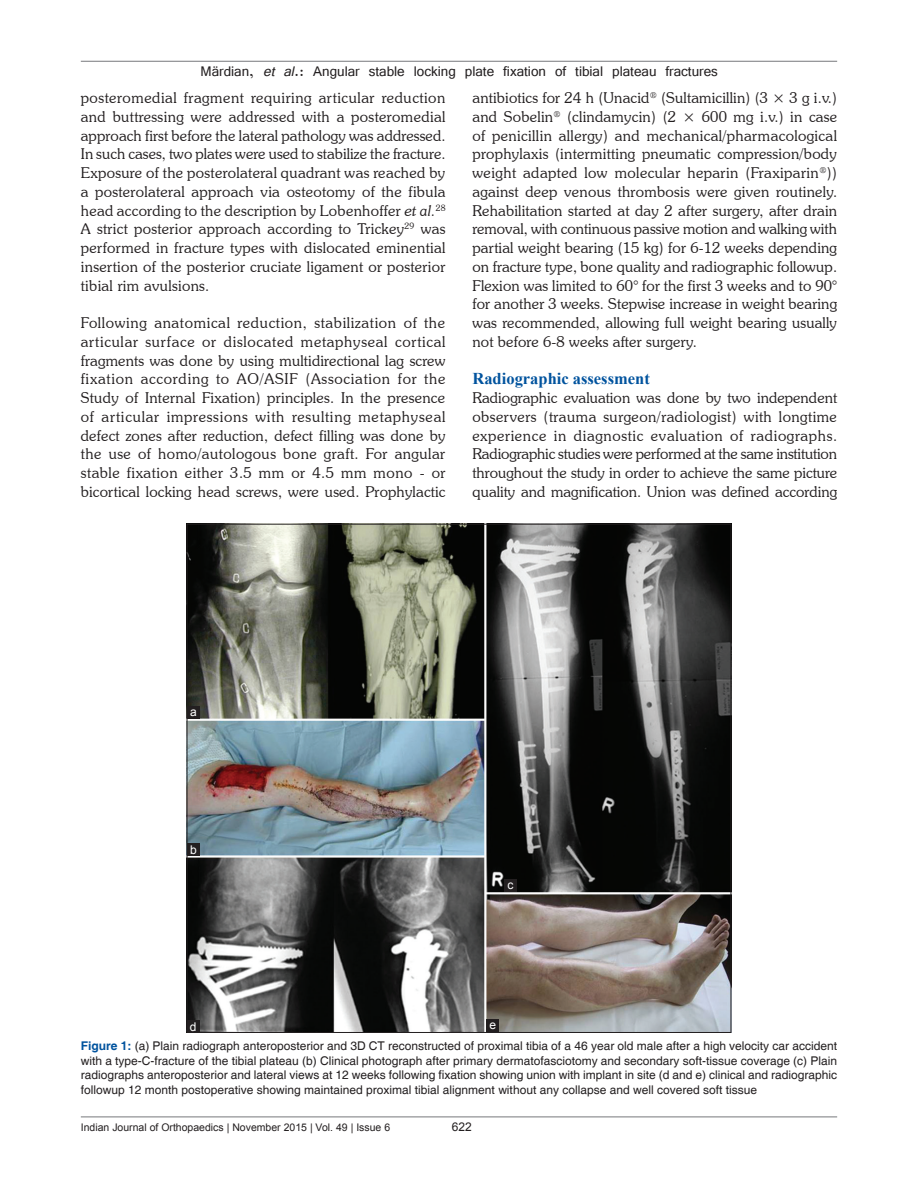
<style>
.page{position:relative;width:918px;height:1188px;background:#fff}
.page>*{position:absolute;margin:0;border:0;box-sizing:border-box;transform-origin:0 0}
.t1{font:700 16.5px "Times New Roman";color:#01539e}
.TX{font:300 15px/18.8px "Souvenir IT Cby BT";letter-spacing:.01em;color:#231f20;text-align:justify}
.t2{font:15px "Vrinda";color:#231f20}
.FGC{font:12px/14.4px "Helvetica";color:#231f20;text-align:justify}
.LABEL{font:12px "Arial";color:#fff}
.VRF{font:12px "Arial";color:#231f20}
.VRF-2{font:10.5px "Arial";color:#231f20}
.s1{font-style:italic}
.s2{font-weight:700;color:#01539e}
</style>
<div class="page">
<hr style="left:81px;top:61px;width:756px;height:1px;background:#76787b">
<hr style="left:81px;top:1117px;width:756px;height:1px;background:#76787b">
<img style="left:189px;top:526px;width:540px;height:505px">
<div style="left:187px;top:1020px;width:13px;height:13px;background:#231f20"></div>
<div style="left:504px;top:880px;width:13px;height:12px;background:#231f20"></div>
<div style="left:187px;top:843px;width:13px;height:13px;background:#231f20"></div>
<div style="left:187px;top:706px;width:13px;height:13px;background:#231f20"></div>
<div style="left:486px;top:1020px;width:13px;height:12px;background:#231f20"></div>
<p class="t2" style="left:200px;top:61px;width:519px">Märdian, <span class="s1">et al</span>.: Angular stable locking plate fixation of tibial plateau fractures</p>
<p class="TX" style="left:81px;top:88px;width:366px">posteromedial fragment requiring articular reduction and buttressing were addressed with a posteromedial approach first before the lateral pathology was addressed.<br>In such cases, two plates were used to stabilize the fracture.<br>Exposure of the posterolateral quadrant was reached by a posterolateral approach via osteotomy of the fibula head according to the description by Lobenhoffer <span class="s1">et al.</span><sup>28<br></sup>A strict posterior approach according to Trickey<sup>29</sup> was performed in fracture types with dislocated eminential insertion of the posterior cruciate ligament or posterior tibial rim avulsions.</p>
<p class="TX" style="left:81px;top:313px;width:366px">Following anatomical reduction, stabilization of the articular surface or dislocated metaphyseal cortical fragments was done by using multidirectional lag screw fixation according to AO/ASIF (Association for the Study of Internal Fixation) principles. In the presence of articular impressions with resulting metaphyseal defect zones after reduction, defect filling was done by the use of homo/autologous bone graft. For angular stable fixation either 3.5 mm or 4.5 mm mono ‑ or bicortical locking head screws, were used. Prophylactic</p>
<p class="TX" style="left:472px;top:88px;width:366px">antibiotics for 24 h (Unacid<sup>®</sup> (Sultamicillin) (3 × 3 g i.v.) and Sobelin<sup>®</sup> (clindamycin) (2 × 600 mg i.v.) in case of penicillin allergy) and mechanical/pharmacological prophylaxis (intermitting pneumatic compression/body weight adapted low molecular heparin (Fraxiparin<sup>®</sup>)) against deep venous thrombosis were given routinely.<br>Rehabilitation started at day 2 after surgery, after drain removal, with continuous passive motion and walking with partial weight bearing (15 kg) for 6-12 weeks depending on fracture type, bone quality and radiographic followup.<br>Flexion was limited to 60° for the first 3 weeks and to 90° for another 3 weeks. Stepwise increase in weight bearing was recommended, allowing full weight bearing usually not before 6-8 weeks after surgery.</p>
<h2 class="t1" style="left:472px;top:368px;width:179px">Radiographic assessment</h2>
<p class="TX" style="left:472px;top:388px;width:366px">Radiographic evaluation was done by two independent observers (trauma surgeon/radiologist) with longtime experience in diagnostic evaluation of radiographs.<br>Radiographic studies were performed at the same institution throughout the study in order to achieve the same picture quality and magnification. Union was defined according</p>
<p class="LABEL" style="left:190px;top:704px;width:8px">a</p>
<p class="LABEL" style="left:190px;top:841px;width:8px">b</p>
<p class="LABEL" style="left:190px;top:1018px;width:8px">d</p>
<p class="LABEL" style="left:507px;top:877px;width:7px">c</p>
<p class="LABEL" style="left:489px;top:1017px;width:8px">e</p>
<p class="FGC" style="left:81px;top:1039px;width:758px"><span class="s2">Figure 1:</span> (a) Plain radiograph anteroposterior and 3D CT reconstructed of proximal tibia of a 46 year old male after a high velocity car accident with a type-C-fracture of the tibial plateau (b) Clinical photograph after primary dermatofasciotomy and secondary soft-tissue coverage (c) Plain radiographs anteroposterior and lateral views at 12 weeks following fixation showing union with implant in site (d and e) clinical and radiographic followup 12 month postoperative showing maintained proximal tibial alignment without any collapse and well covered soft tissue</p>
<p class="VRF-2" style="left:81px;top:1120px;width:311px">Indian Journal of Orthopaedics | November 2015 | Vol. 49 | Issue 6</p>
<p class="VRF" style="left:452px;top:1119px;width:22px">622</p>
</div>
